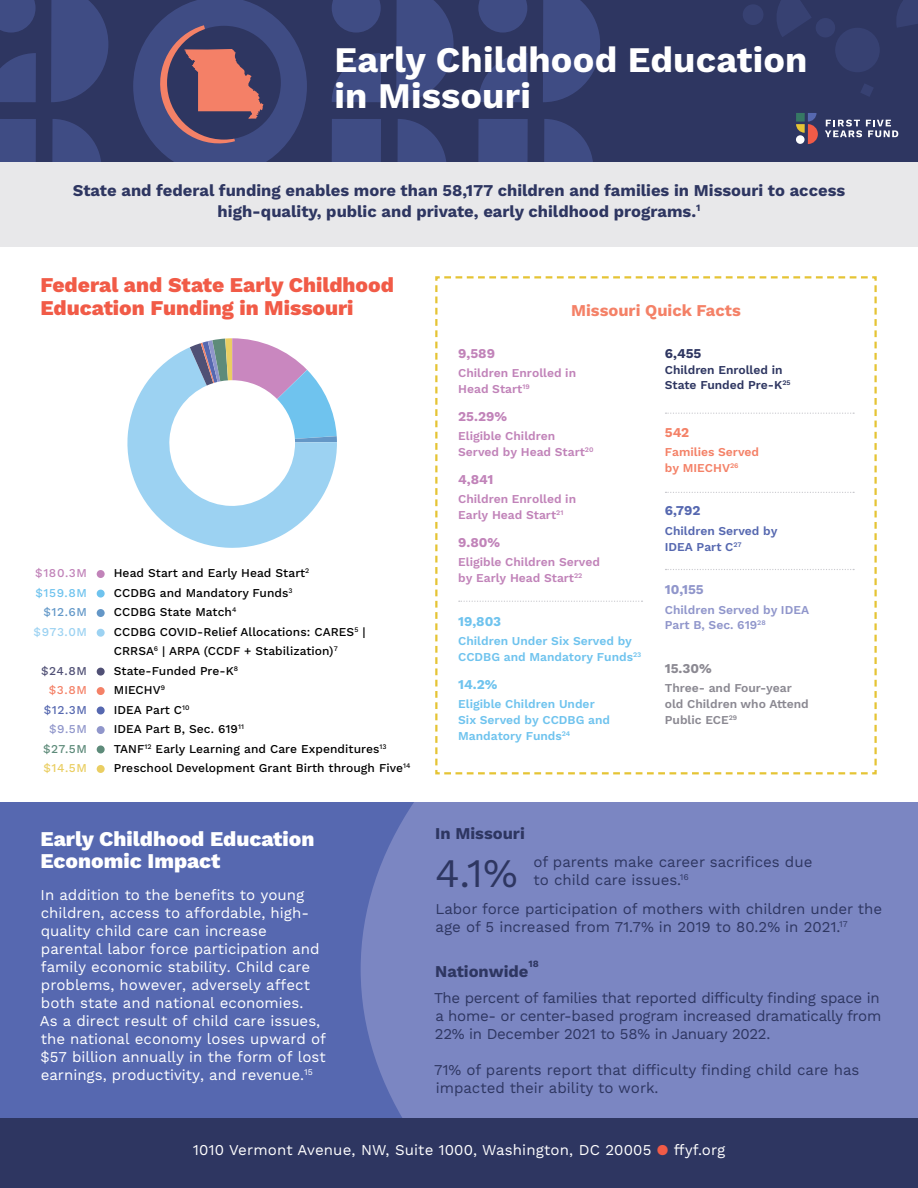
<style>
.page{position:relative;width:918px;height:1188px;background:#fff}
.page>*{position:absolute;margin:0;border:0;box-sizing:border-box;transform-origin:0 0}
.t1{font:40.5px "Work Sans";color:#2e3661}
.t2{font:700 36px/36px "Work Sans";letter-spacing:.005em;color:#fff}
.t3{font:800 21px/22.5px "Work Sans";color:#f15b47}
.t4{font:800 21px/22.5px "Work Sans";color:#fff}
.t5{font:700 16.5px/21px "Work Sans";color:#2e3661;text-align:center}
.t6{font:700 16.5px "Work Sans";color:#f48167}
.t7{font:15px/18px "Work Sans";color:#fff}
.t8{font:15px/18px "Work Sans";color:#2e3661}
.t9{font:700 13.5px "Work Sans";color:#c183b9}
.t10{font:700 13.5px "Work Sans";color:#6fc3ee}
.t11{font:700 13.5px "Work Sans";color:#9096cb}
.t12{font:700 13.5px "Work Sans";color:#8b8992}
.t13{font:700 13.5px "Work Sans";color:#2e3661}
.t14{font:700 13.5px "Work Sans";color:#5668b0}
.t15{font:700 13.5px "Work Sans";color:#f48167}
.t16{font:500 12px/19.5px "Work Sans";letter-spacing:.005em;color:#000}
.t17{font:600 12px/15.8px "Work Sans";color:#c183b9}
.t18{font:600 12px/15.8px "Work Sans";color:#6fc3ee}
.t19{font:600 12px/15.8px "Work Sans";color:#8b8992}
.t20{font:600 12px/15.8px "Work Sans";color:#2e3661}
.t21{font:600 12px/15.8px "Work Sans";color:#9096cb}
.t22{font:600 12px/15.8px "Work Sans";color:#5668b0}
.t23{font:600 12px/15.8px "Work Sans";color:#f48167}
.t24{font:500 12px "Work Sans";color:#c183b9}
.t25{font:500 12px "Work Sans";color:#6fc3ee}
.t26{font:500 12px "Work Sans";color:#9cd2f2}
.t27{font:500 12px "Work Sans";color:#6398c8}
.t28{font:500 12px "Work Sans";color:#eace62}
.t29{font:500 12px "Work Sans";color:#5668b0}
.t30{font:500 12px "Work Sans";color:#5e8b7a}
.t31{font:500 12px "Work Sans";color:#505075}
.t32{font:500 12px "Work Sans";color:#f48167}
.t33{font:500 12px "Work Sans";color:#9096cb}
.t34{font:700 9.6px "Work Sans";color:#2e3661}
.s1{color:#f15b47}
</style>
<div class="page">
<div style="left:0;top:0;width:918px;height:162px;background:#2e3661"></div>
<svg style="left:51px;top:0;width:58px;height:102px"></svg>
<svg style="left:0;top:53px;width:36px;height:49px;background:#3d4980"></svg>
<svg style="left:0;top:0;width:36px;height:33px"></svg>
<div style="left:0;top:119px;width:36px;height:43px;background:#3f4c84"></div>
<svg style="left:52px;top:119px;width:49px;height:43px"></svg>
<svg style="left:396px;top:0;width:58px;height:102px"></svg>
<svg style="left:332px;top:53px;width:49px;height:49px"></svg>
<svg style="left:332px;top:0;width:49px;height:33px"></svg>
<div style="left:332px;top:119px;width:49px;height:43px;background:#3f4c84"></div>
<svg style="left:398px;top:119px;width:48px;height:43px"></svg>
<svg style="left:543px;top:0;width:57px;height:102px"></svg>
<svg style="left:478px;top:53px;width:50px;height:49px"></svg>
<svg style="left:478px;top:0;width:49px;height:33px"></svg>
<div style="left:478px;top:119px;width:50px;height:43px;background:#3f4c84"></div>
<svg style="left:544px;top:119px;width:49px;height:43px"></svg>
<div style="left:0;top:1118px;width:918px;height:70px;background:#2e3661"></div>
<div style="left:0;top:802px;width:918px;height:316px;background:#5668b0"></div>
<div style="left:361px;top:802px;width:557px;height:316px;background:#7b86c2"></div>
<svg style="left:896px;top:0;width:22px;height:28px"></svg>
<svg style="left:777px;top:0;width:34px;height:37px"></svg>
<div style="left:835px;top:28px;width:45px;height:44px;background:#374172;border-radius:50%"></div>
<div style="left:743px;top:4px;width:20px;height:21px;background:#374172;border-radius:50%"></div>
<div style="left:816px;top:18px;width:19px;height:19px;background:#374172;border-radius:50%"></div>
<svg style="left:861px;top:84px;width:12px;height:12px"></svg>
<svg style="left:796px;top:113px;width:22px;height:31px"></svg>
<svg style="left:825px;top:120px;width:73px;height:17px"></svg>
<div style="left:97px;top:745px;width:8px;height:8px;background:#5e8b7a;border-radius:50%"></div>
<div style="left:97px;top:668px;width:8px;height:8px;background:#505075;border-radius:50%"></div>
<div style="left:97px;top:726px;width:8px;height:8px;background:#9096cb;border-radius:50%"></div>
<div style="left:97px;top:707px;width:8px;height:7px;background:#5668b0;border-radius:50%"></div>
<div style="left:97px;top:687px;width:8px;height:8px;background:#f48167;border-radius:50%"></div>
<div style="left:97px;top:765px;width:8px;height:8px;background:#eace62;border-radius:50%"></div>
<div style="left:97px;top:629px;width:8px;height:8px;background:#9cd2f2;border-radius:50%"></div>
<div style="left:97px;top:609px;width:8px;height:8px;background:#6497c7;border-radius:50%"></div>
<div style="left:97px;top:590px;width:8px;height:8px;background:#6fc3ee;border-radius:50%"></div>
<div style="left:97px;top:570px;width:8px;height:8px;background:#c183b9;border-radius:50%"></div>
<svg style="left:435px;top:276px;width:442px;height:499px"></svg>
<svg style="left:459px;top:601px;width:184px;height:1px"></svg>
<div style="left:0;top:162px;width:918px;height:84px;background:#e8e8ea"></div>
<svg style="left:665px;top:492px;width:189px;height:1px"></svg>
<svg style="left:665px;top:413px;width:189px;height:1px"></svg>
<svg style="left:665px;top:569px;width:189px;height:1px"></svg>
<svg style="left:133px;top:0;width:174px;height:162px"></svg>
<svg style="left:127px;top:338px;width:210px;height:210px"></svg>
<h2 class="t2" style="left:334px;top:44px;width:475px">Early Childhood Education in Missouri</h2>
<p class="t5" style="left:73px;top:180px;width:774px">State and federal funding enables more than 58,177 children and families in Missouri to access high-quality, public and private, early childhood programs.<sup>1</sup></p>
<h3 class="t3" style="left:40px;top:275px;width:355px">Federal and State Early Childhood<br>Education Funding in Missouri</h3>
<p class="t24" style="left:35px;top:566px;width:53px">$180.3M</p>
<p class="t25" style="left:35px;top:586px;width:53px">$159.8M</p>
<p class="t27" style="left:43px;top:605px;width:45px">$12.6M</p>
<p class="t26" style="left:34px;top:625px;width:55px">$973.0M</p>
<p class="t31" style="left:41px;top:664px;width:47px">$24.8M</p>
<p class="t32" style="left:49px;top:683px;width:40px">$3.8M</p>
<p class="t29" style="left:44px;top:703px;width:45px">$12.3M</p>
<p class="t33" style="left:49px;top:722px;width:39px">$9.5M</p>
<p class="t30" style="left:43px;top:742px;width:45px">$27.5M</p>
<p class="t28" style="left:43px;top:761px;width:45px">$14.5M</p>
<p class="t16" style="left:114px;top:564px;width:298px">Head Start and Early Head Start<sup>2<br></sup>CCDBG and Mandatory Funds<sup>3<br></sup>CCDBG State Match<sup>4<br></sup>CCDBG COVID-Relief Allocations: CARES<sup>5</sup> |<br>CRRSA<sup>6</sup> | ARPA (CCDF + Stabilization)<sup>7<br></sup>State-Funded Pre-K<sup>8<br></sup>MIECHV<sup>9<br></sup>IDEA Part C<sup>10<br></sup>IDEA Part B, Sec. 619<sup>11<br></sup>TANF<sup>12</sup> Early Learning and Care Expenditures<sup>13<br></sup>Preschool Development Grant Birth through Five<sup>14</sup></p>
<p class="t6" style="left:571px;top:301px;width:171px">Missouri Quick Facts</p>
<p class="t9" style="left:458px;top:345px;width:38px">9,589</p>
<p class="t17" style="left:458px;top:366px;width:119px">Children Enrolled in<br>Head Start<sup>19</sup></p>
<p class="t9" style="left:458px;top:408px;width:50px">25.29%</p>
<p class="t17" style="left:458px;top:429px;width:137px">Eligible Children<br>Served by Head Start<sup>20</sup></p>
<p class="t9" style="left:458px;top:471px;width:37px">4,841</p>
<p class="t17" style="left:458px;top:492px;width:119px">Children Enrolled in<br>Early Head Start<sup>21</sup></p>
<p class="t9" style="left:458px;top:534px;width:43px">9.80%</p>
<p class="t17" style="left:458px;top:555px;width:143px">Eligible Children Served by Early Head Start<sup>22</sup></p>
<p class="t10" style="left:458px;top:613px;width:45px">19,803</p>
<p class="t18" style="left:458px;top:634px;width:185px">Children Under Six Served by<br>CCDBG and Mandatory Funds<sup>23</sup></p>
<p class="t10" style="left:458px;top:676px;width:41px">14.2%</p>
<p class="t18" style="left:458px;top:697px;width:153px">Eligible Children Under<br>Six Served by CCDBG and<br>Mandatory Funds<sup>24</sup></p>
<p class="t13" style="left:665px;top:345px;width:38px">6,455</p>
<p class="t20" style="left:665px;top:362px;width:127px">Children Enrolled in<br>State Funded Pre-K<sup>25</sup></p>
<p class="t15" style="left:665px;top:424px;width:26px">542</p>
<p class="t23" style="left:665px;top:445px;width:96px">Families Served by MIECHV<sup>26</sup></p>
<p class="t14" style="left:665px;top:503px;width:37px">6,792</p>
<p class="t22" style="left:665px;top:524px;width:114px">Children Served by<br>IDEA Part C<sup>27</sup></p>
<p class="t11" style="left:665px;top:582px;width:40px">10,155</p>
<p class="t21" style="left:665px;top:602px;width:146px">Children Served by IDEA<br>Part B, Sec. 619<sup>28</sup></p>
<p class="t12" style="left:665px;top:660px;width:49px">15.30%</p>
<p class="t19" style="left:665px;top:681px;width:145px">Three- and Four-year old Children who Attend<br>Public ECE<sup>29</sup></p>
<h3 class="t4" style="left:40px;top:828px;width:275px">Early Childhood Education<br>Economic Impact</h3>
<p class="t5" style="left:435px;top:824px;width:91px">In Missouri</p>
<h1 class="t1" style="left:435px;top:850px;width:84px">4.1%</h1>
<p class="t8" style="left:534px;top:854px;width:280px">of parents make career sacrifices due to child care issues.<sup>16</sup></p>
<p class="t7" style="left:40px;top:887px;width:288px">In addition to the benefits to young children, access to affordable, high&shy;quality child care can increase parental labor force participation and family economic stability. Child care problems, however, adversely affect both state and national economies.<br>As a direct result of child care issues, the national economy loses upward of $57 billion annually in the form of lost earnings, productivity, and revenue.<sup>15</sup></p>
<p class="t8" style="left:435px;top:900px;width:448px">Labor force participation of mothers with children under the age of 5 increased from 71.7% in 2019 to 80.2% in 2021.<sup>17</sup></p>
<p class="t34" style="left:529px;top:958px;width:12px">18</p>
<p class="t5" style="left:435px;top:962px;width:95px">Nationwide</p>
<p class="t8" style="left:434px;top:989px;width:449px;text-align:justify">The percent of families that reported difficulty finding space in a home- or center-based program increased dramatically from 22% in December 2021 to 58% in January 2022.</p>
<p class="t8" style="left:434px;top:1061px;width:427px">71% of parents report that difficulty finding child care has impacted their ability to work.</p>
<p class="t7" style="left:193px;top:1141px;width:534px">1010 Vermont Avenue, NW, Suite 1000, Washington, DC 20005 <span class="s1">●</span> ffyf.org</p>
</div>
